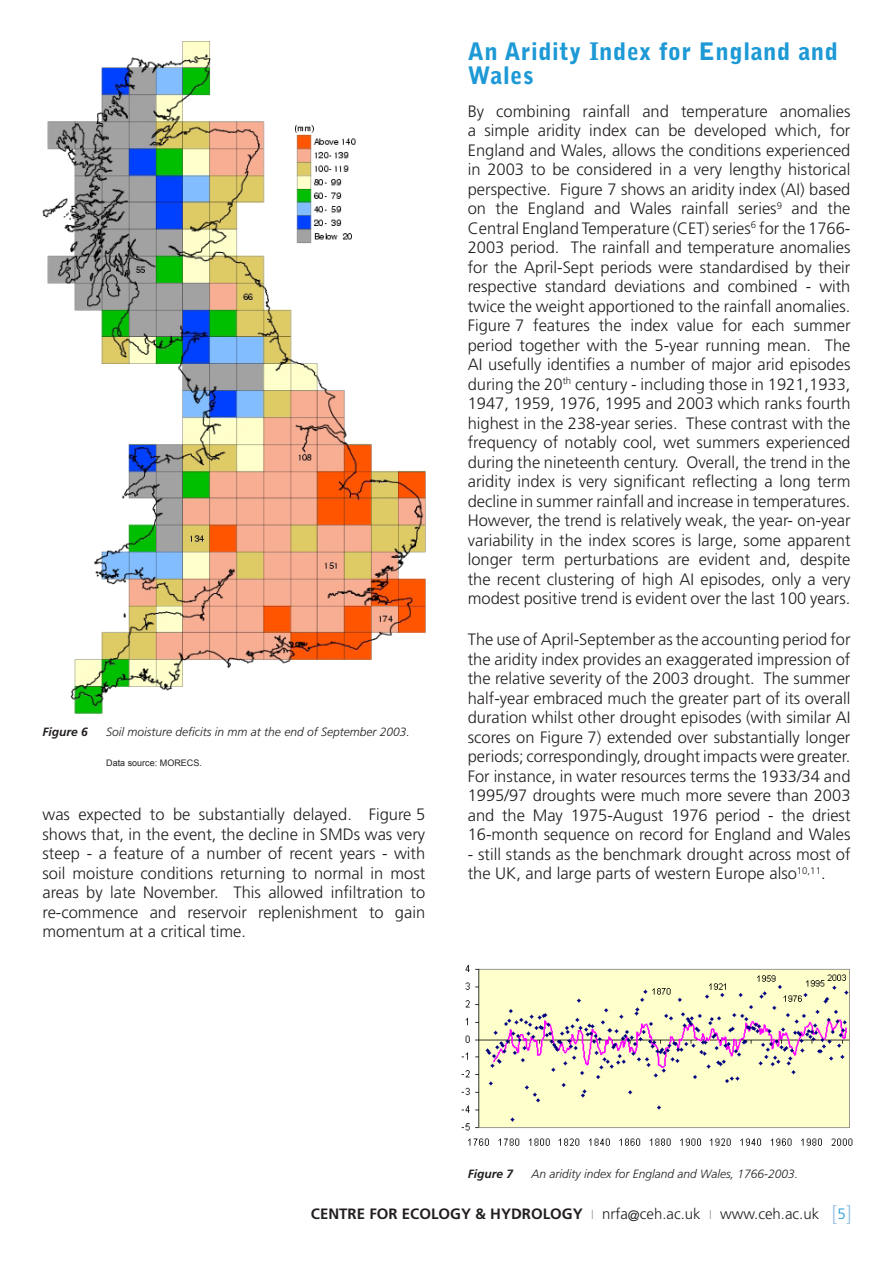
<style>
.page{position:relative;width:893px;height:1263px;background:#fff}
.page>*{position:absolute;margin:0;border:0;box-sizing:border-box;transform-origin:0 0}
.Heading_2{font:900 24px/24px "Bell Gothic Std";letter-spacing:.025em;color:#1d99d6}
.Body{font:300 16.5px/19.5px "Frutiger LT Std";color:#231f20;text-align:justify}
.t1{font:300 15px "Frutiger LT Std";color:#231f20}
.Caption_Heading{font:italic 300 12px "Frutiger LT Std";color:#231f20}
.Caption_Heading-2{font:italic 700 12px "Frutiger LT Std";color:#231f20}
.Caption_Heading-3{font:9px "Arial";color:#231f20}
.s1{font-weight:700}
.s2{font-size:12px;color:#939598}
.s3{font-size:21px;color:#9ac3e8}
.s4{color:#1d99d6}
</style>
<div class="page">
<img style="left:43px;top:42px;width:382px;height:671px">
<img style="left:461px;top:964px;width:392px;height:182px">
<p class="Caption_Heading-2" style="left:43px;top:725px;width:47px">Figure 6</p>
<p class="Caption_Heading" style="left:106px;top:725px;width:305px">Soil moisture deficits in mm at the end of September 2003.</p>
<p class="Caption_Heading-3" style="left:106px;top:757px;width:97px">Data source: MORECS.</p>
<p class="Body" style="left:43px;top:805px;width:384px">was expected to be substantially delayed. Figure 5 shows that, in the event, the decline in SMDs was very steep - a feature of a number of recent years - with soil moisture conditions returning to normal in most areas by late November. This allowed infiltration to re-commence and reservoir replenishment to gain momentum at a critical time.</p>
<p class="Heading_2" style="left:468px;top:40px;width:372px">An Aridity Index for England and<br>Wales</p>
<p class="Body" style="left:468px;top:102px;width:384px">By combining rainfall and temperature anomalies a simple aridity index can be developed which, for England and Wales, allows the conditions experienced in 2003 to be considered in a very lengthy historical perspective. Figure 7 shows an aridity index (AI) based on the England and Wales rainfall series<sup>9</sup> and the Central England Temperature (CET) series<sup>6</sup> for the 1766- 2003 period. The rainfall and temperature anomalies for the April-Sept periods were standardised by their respective standard deviations and combined - with twice the weight apportioned to the rainfall anomalies.<br>Figure 7 features the index value for each summer period together with the 5-year running mean. The AI usefully identifies a number of major arid episodes during the 20<sup>th</sup> century - including those in 1921,1933, 1947, 1959, 1976, 1995 and 2003 which ranks fourth highest in the 238-year series. These contrast with the frequency of notably cool, wet summers experienced during the nineteenth century. Overall, the trend in the aridity index is very significant reflecting a long term decline in summer rainfall and increase in temperatures.<br>However, the trend is relatively weak, the year- on-year variability in the index scores is large, some apparent longer term perturbations are evident and, despite the recent clustering of high AI episodes, only a very modest positive trend is evident over the last 100 years.</p>
<p class="Body" style="left:468px;top:630px;width:384px">The use of April-September as the accounting period for the aridity index provides an exaggerated impression of the relative severity of the 2003 drought. The summer half-year embraced much the greater part of its overall duration whilst other drought episodes (with similar AI scores on Figure 7) extended over substantially longer periods; correspondingly, drought impacts were greater.<br>For instance, in water resources terms the 1933/34 and 1995/97 droughts were much more severe than 2003 and the May 1975-August 1976 period - the driest 16-month sequence on record for England and Wales</p>
<p class="Body" style="left:468px;top:844px;width:384px">- still stands as the benchmark drought across most of the UK, and large parts of western Europe also<sup>10,11</sup>.</p>
<p class="Caption_Heading-2" style="left:468px;top:1166px;width:47px">Figure 7</p>
<p class="Caption_Heading" style="left:531px;top:1167px;width:268px">An aridity index for England and Wales, 1766-2003.</p>
<p class="t1" style="left:311px;top:1205px;width:542px"><span class="s1">CENTRE FOR ECOLOGY &amp; HYDROLOGY</span> <span class="s2">l</span> nrfa@ceh.ac.uk <span class="s2">l</span> www.ceh.ac.uk <span class="s3">[</span><span class="s4">5</span><span class="s3">]</span></p>
</div>
